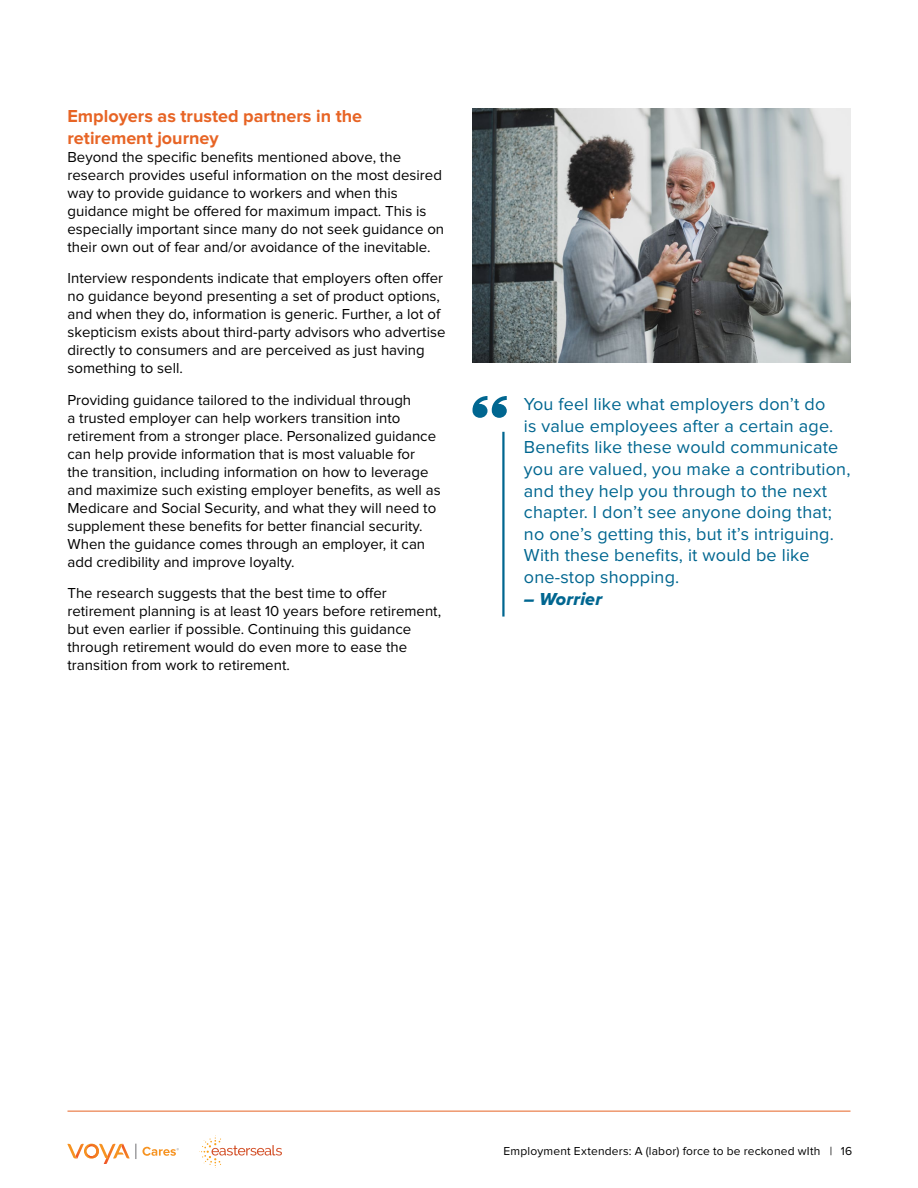
<style>
.page{position:relative;width:918px;height:1188px;background:#fff}
.page>*{position:absolute;margin:0;border:0;box-sizing:border-box;transform-origin:0 0}
.Call_Out{font:18px/21.6px "Proxima Nova";letter-spacing:.01em;color:#006690}
.Body_head{font:700 18px/21.6px "Proxima Nova";color:#e76425}
.Call_Out-2{font:18px "Proxima Nova Extrabld It";letter-spacing:.01em;color:#006690}
.Body{font:15px/18px "Proxima Nova";color:#000}
.t1{font:12px "Proxima Nova";letter-spacing:.015em;color:#000}
</style>
<div class="page">
<svg style="left:67px;top:1144px;width:63px;height:20px"></svg>
<svg style="left:136px;top:1144px;width:43px;height:15px"></svg>
<svg style="left:199px;top:1137px;width:83px;height:31px"></svg>
<hr style="left:68px;top:1111px;width:782px;height:1px;background:#e76425">
<svg style="left:472px;top:396px;width:35px;height:22px"></svg>
<hr style="left:502px;top:432px;width:3px;height:185px;background:#006690">
<img style="left:472px;top:108px;width:378px;height:255px">
<h2 class="Body_head" style="left:68px;top:106px;width:296px">Employers as trusted partners in the retirement journey</h2>
<p class="Body" style="left:68px;top:148px;width:378px">Beyond the specific benefits mentioned above, the research provides useful information on the most desired way to provide guidance to workers and when this guidance might be offered for maximum impact. This is especially important since many do not seek guidance on their own out of fear and/or avoidance of the inevitable.</p>
<p class="Body" style="left:68px;top:270px;width:379px">Interview respondents indicate that employers often offer no guidance beyond presenting a set of product options, and when they do, information is generic. Further, a lot of skepticism exists about third-party advisors who advertise directly to consumers and are perceived as just having something to sell.</p>
<p class="Body" style="left:68px;top:391px;width:375px">Providing guidance tailored to the individual through<br>a trusted employer can help workers transition into retirement from a stronger place. Personalized guidance can help provide information that is most valuable for<br>the transition, including information on how to leverage and maximize such existing employer benefits, as well as Medicare and Social Security, and what they will need to supplement these benefits for better financial security.<br>When the guidance comes through an employer, it can add credibility and improve loyalty.</p>
<p class="Body" style="left:68px;top:585px;width:375px">The research suggests that the best time to offer retirement planning is at least 10 years before retirement, but even earlier if possible. Continuing this guidance through retirement would do even more to ease the transition from work to retirement.</p>
<p class="Call_Out" style="left:524px;top:394px;width:328px">You feel like what employers don’t do<br>is value employees after a certain age.<br>Benefits like these would communicate you are valued, you make a contribution, and they help you through to the next chapter. I don’t see anyone doing that; no one’s getting this, but it’s intriguing.<br>With these benefits, it would be like one-stop shopping.</p>
<p class="Call_Out-2" style="left:524px;top:585px;width:80px">– Worrier</p>
<p class="t1" style="left:504px;top:1145px;width:350px">Employment Extenders: A (labor) force to be reckoned wIth | 16</p>
</div>
